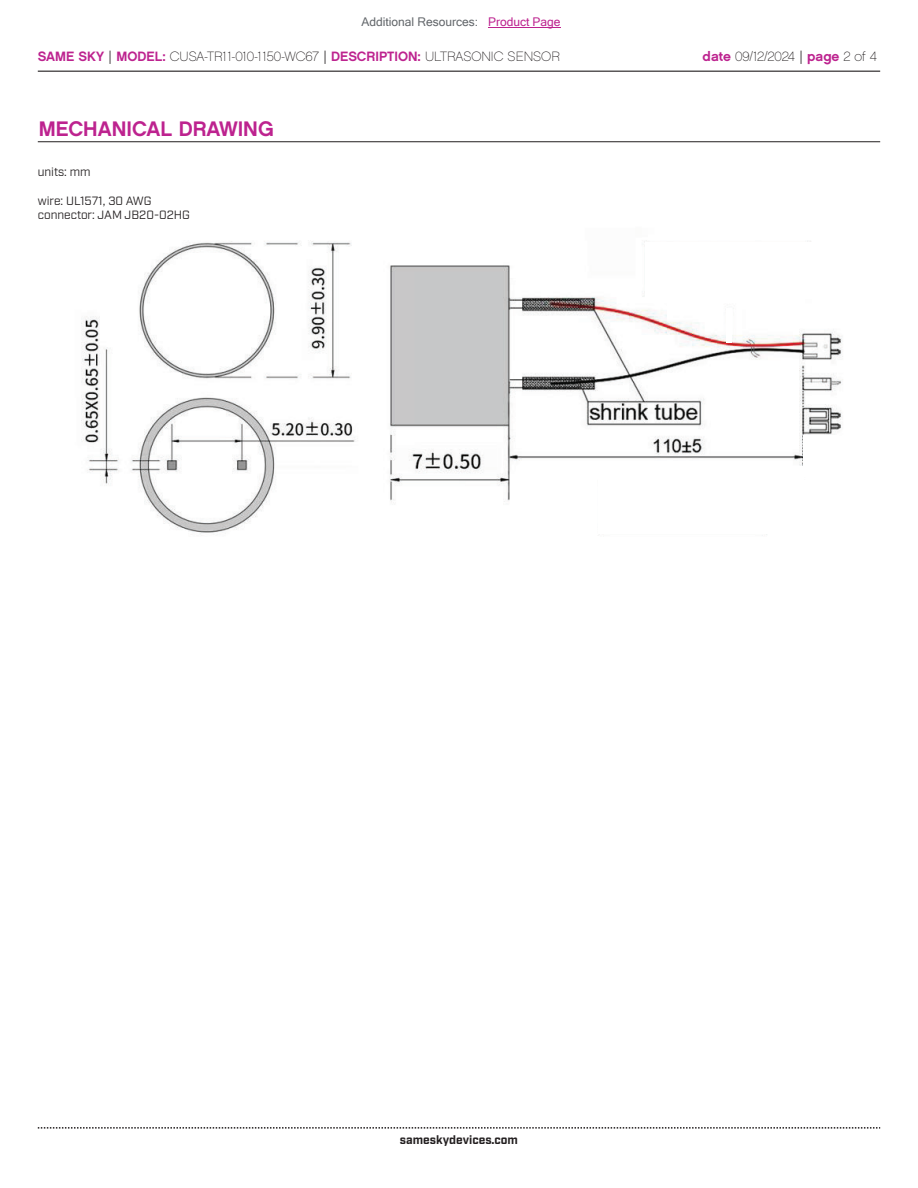
<style>
.page{position:relative;width:918px;height:1188px;background:#fff}
.page>*{position:absolute;margin:0;border:0;box-sizing:border-box;transform-origin:0 0}
.t1{font:21px "Chalet New York Nineteen Sixty";color:#bd238f}
.t2{font:13.5px "Chalet Paris Nineteen Sixty";color:#231f20}
.t3{font:12px/14.4px "Industry";color:#231f20}
.t4{font:12px "Microsoft Sans Serif";color:#63676b}
.t5{font:700 12px "Industry";color:#231f20}
.s1{color:#bd238f}
.s2{font-family:"Chalet New York Nineteen Sixty";color:#bd238f}
.s3{font-family:"Industry"}
</style>
<div class="page">
<hr style="left:38px;top:71px;width:842px;height:1px;background:#231f20">
<svg style="left:38px;top:1127px;width:842px;height:2px"></svg>
<hr style="left:38px;top:141px;width:842px;height:1px;background:#231f20">
<img style="left:81px;top:240px;width:762px;height:295px">
<div style="left:727px;top:308px;width:5px;height:34px;background:#fff"></div>
<div style="left:645px;top:242px;width:169px;height:57px;background:#fff"></div>
<div style="left:804px;top:435px;width:35px;height:42px;background:#fff"></div>
<div style="left:598px;top:466px;width:206px;height:68px;background:#fff"></div>
<hr style="left:488px;top:27px;width:73px;height:1px;background:#bd238f">
<p class="t4" style="left:362px;top:15px;width:201px">Additional Resources: <span class="s1">Product Page</span></p>
<p class="t2" style="left:38px;top:48px;width:524px"><span class="s2">SAME SKY</span> <span class="s3">|</span> <span class="s2">MODEL:</span> CUSA-TR11-010-1150-WC67 <span class="s3">|</span> <span class="s2">DESCRIPTION:</span> ULTRASONIC SENSOR</p>
<p class="t2" style="left:703px;top:48px;width:176px"><span class="s2">date</span> 09/12/2024 <span class="s3">|</span> <span class="s2">page</span> 2 of 4</p>
<h1 class="t1" style="left:39px;top:115px;width:236px">MECHANICAL DRAWING</h1>
<p class="t3" style="left:38px;top:165px;width:54px">units: mm</p>
<p class="t3" style="left:38px;top:194px;width:154px">wire: UL1571, 30 AWG connector: JAM JB20-02HG</p>
<p class="t5" style="left:400px;top:1132px;width:120px">sameskydevices.com</p>
</div>
